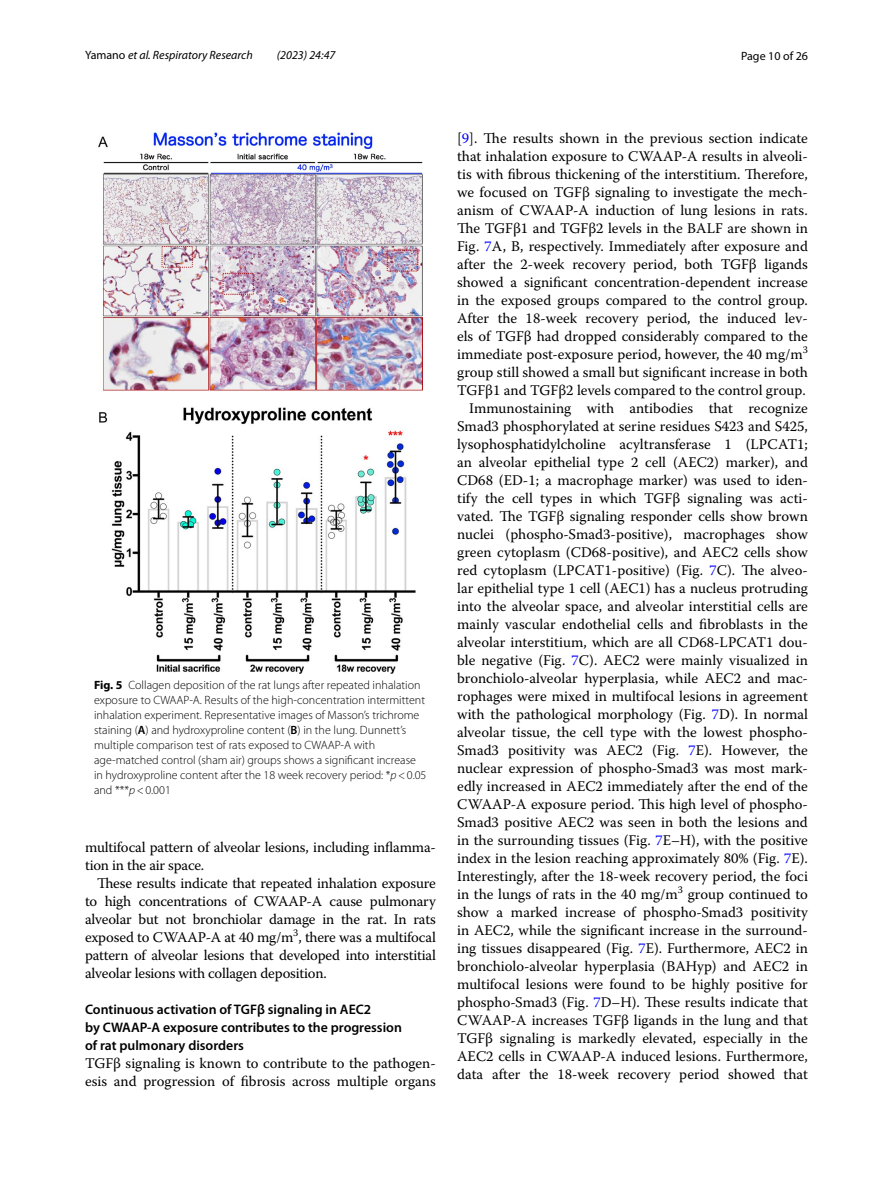
<style>
.page{position:relative;width:893px;height:1187px;background:#fff}
.page>*{position:absolute;margin:0;border:0;box-sizing:border-box;transform-origin:0 0}
.t1{font:14.7px/18px "Warnock Pro";color:#000}
.t2{font:600 13.8px/18px "Myriad Pro";color:#000}
.t3{font:300 12px/15px "Myriad Pro";color:#000}
.t4{font:italic 12px "Myriad Pro";color:#000}
.t5{font:12px "Myriad Pro";color:#000}
.s1{font-style:normal}
.s2{font-weight:700}
.s3{font-weight:600}
.s4{font-style:italic}
.s5{color:#00f}
</style>
<div class="page">
<img style="left:99px;top:133px;width:323px;height:540px">
<p class="t4" style="left:85px;top:48px;width:169px"><span class="s1">Yamano</span> et al. Respiratory Research</p>
<p class="t4" style="left:277px;top:48px;width:60px">(2023) 24:47</p>
<p class="t5" style="left:741px;top:48px;width:68px">Page 10 of 26</p>
<p class="t3" style="left:94px;top:677px;width:334px"><span class="s2">Fig. 5</span> Collagen deposition of the rat lungs after repeated inhalation exposure to CWAAP-A. Results of the high-concentration intermittent inhalation experiment. Representative images of Masson’s trichrome staining (<span class="s3">A</span>) and hydroxyproline content (<span class="s3">B</span>) in the lung. Dunnett’s multiple comparison test of rats exposed to CWAAP-A with age-matched control (sham air) groups shows a significant increase in hydroxyproline content after the 18 week recovery period: *<span class="s4">p</span>&lt;0.05 and ***<span class="s4">p</span>&lt;0.001</p>
<p class="t1" style="left:85px;top:838px;width:352px">multifocal pattern of alveolar lesions, including inflamma&shy;tion in the air space.</p>
<p class="t1" style="left:85px;top:874px;width:352px;text-align:justify;text-indent:12px">These results indicate that repeated inhalation exposure to high concentrations of CWAAP-A cause pulmonary alveolar but not bronchiolar damage in the rat. In rats exposed to CWAAP-A at 40 mg/m<sup>3</sup>, there was a multifocal pattern of alveolar lesions that developed into interstitial alveolar lesions with collagen deposition.</p>
<p class="t2" style="left:85px;top:1000px;width:318px">Continuous activation of TGFβ signaling in AEC2<br>by CWAAP‑A exposure contributes to the progression of rat pulmonary disorders</p>
<p class="t1" style="left:85px;top:1054px;width:352px">TGFβ signaling is known to contribute to the pathogen&shy;esis and progression of fibrosis across multiple organs</p>
<p class="t1" style="left:457px;top:128px;width:352px;text-align:right">[<span class="s5">9</span>]. The results shown in the previous section indicate that inhalation exposure to CWAAP-A results in alveoli&shy;tis with fibrous thickening of the interstitium. Therefore, we focused on TGFβ signaling to investigate the mech&shy;anism of CWAAP-A induction of lung lesions in rats.<br>The TGFβ1 and TGFβ2 levels in the BALF are shown in Fig. <span class="s5">7</span>A, B, respectively. Immediately after exposure and after the 2-week recovery period, both TGFβ ligands showed a significant concentration-dependent increase in the exposed groups compared to the control group.<br>After the 18-week recovery period, the induced lev&shy;els of TGFβ had dropped considerably compared to the immediate post-exposure period, however, the 40 mg/m<sup>3 </sup>group still showed a small but significant increase in both TGFβ1 and TGFβ2 levels compared to the control group.<br>Immunostaining with antibodies that recognize Smad3 phosphorylated at serine residues S423 and S425, lysophosphatidylcholine acyltransferase 1 (LPCAT1; an alveolar epithelial type 2 cell (AEC2) marker), and CD68 (ED-1; a macrophage marker) was used to iden&shy;tify the cell types in which TGFβ signaling was acti&shy;vated. The TGFβ signaling responder cells show brown nuclei (phospho-Smad3-positive), macrophages show green cytoplasm (CD68-positive), and AEC2 cells show red cytoplasm (LPCAT1-positive) (Fig. <span class="s5">7</span>C). The alveo&shy;lar epithelial type 1 cell (AEC1) has a nucleus protruding into the alveolar space, and alveolar interstitial cells are mainly vascular endothelial cells and fibroblasts in the alveolar interstitium, which are all CD68-LPCAT1 dou&shy;ble negative (Fig. <span class="s5">7</span>C). AEC2 were mainly visualized in bronchiolo-alveolar hyperplasia, while AEC2 and mac&shy;rophages were mixed in multifocal lesions in agreement with the pathological morphology (Fig. <span class="s5">7</span>D). In normal alveolar tissue, the cell type with the lowest phospho-Smad3 positivity was AEC2 (Fig. <span class="s5">7</span>E). However, the nuclear expression of phospho-Smad3 was most mark&shy;edly increased in AEC2 immediately after the end of the CWAAP-A exposure period. This high level of phospho-Smad3 positive AEC2 was seen in both the lesions and in the surrounding tissues (Fig. <span class="s5">7</span>E–H), with the positive index in the lesion reaching approximately 80% (Fig. <span class="s5">7</span>E).<br>Interestingly, after the 18-week recovery period, the foci in the lungs of rats in the 40 mg/m<sup>3</sup> group continued to show a marked increase of phospho-Smad3 positivity in AEC2, while the significant increase in the surround&shy;ing tissues disappeared (Fig. <span class="s5">7</span>E). Furthermore, AEC2 in bronchiolo-alveolar hyperplasia (BAHyp) and AEC2 in multifocal lesions were found to be highly positive for phospho-Smad3 (Fig. <span class="s5">7</span>D–H). These results indicate that CWAAP-A increases TGFβ ligands in the lung and that TGFβ signaling is markedly elevated, especially in the AEC2 cells in CWAAP-A induced lesions. Furthermore, data after the 18-week recovery period showed that</p>
</div>
